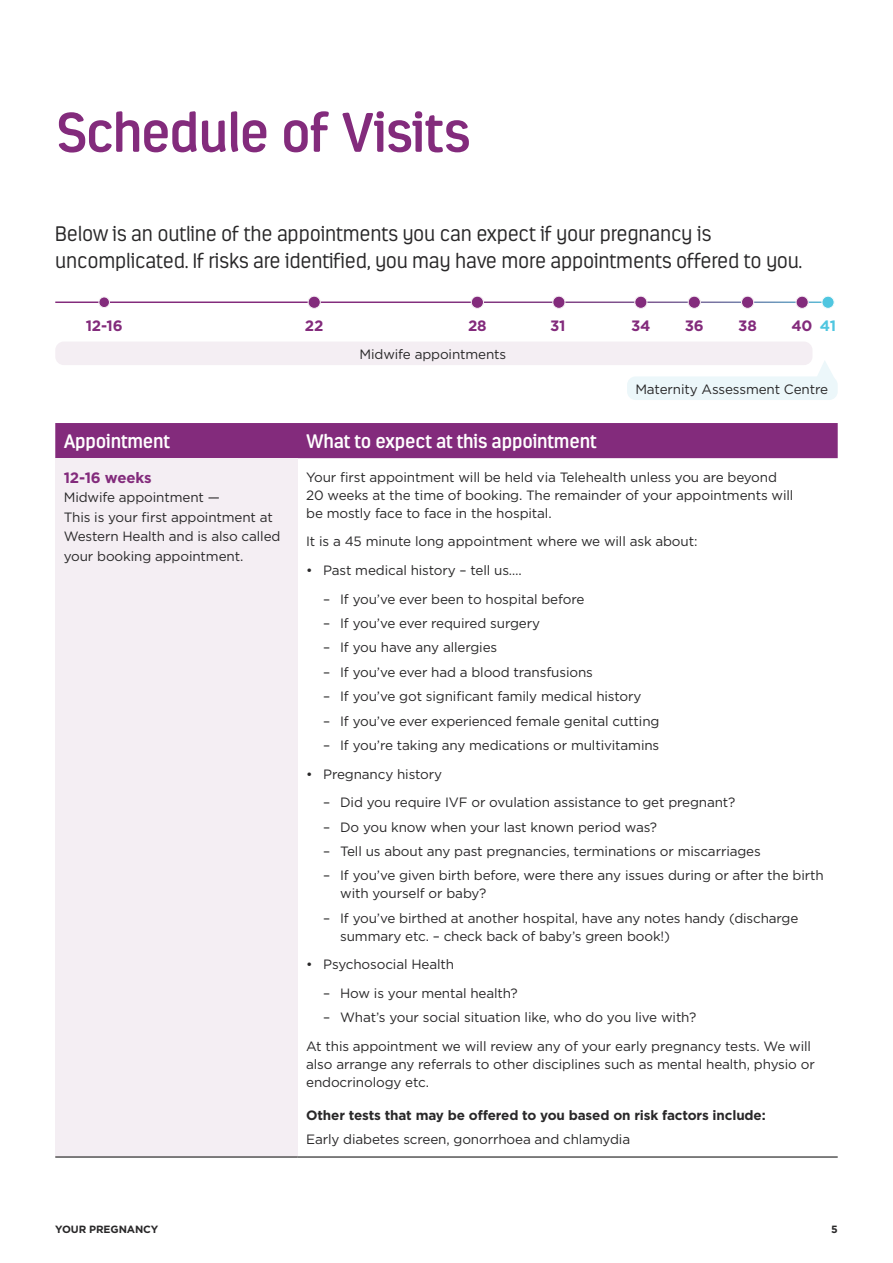
<style>
.page{position:relative;width:893px;height:1263px;background:#fff}
.page>*{position:absolute;margin:0;border:0;box-sizing:border-box;transform-origin:0 0}
.t1{font:600 55.5px "Estandar Rounded";letter-spacing:-.01em;color:#832b7c}
.t2{font:300 21px/27px "Estandar Rounded";letter-spacing:-.01em;color:#292829}
.t3{font:600 19.5px "Estandar Rounded";letter-spacing:-.01em;color:#fff}
.t4{font:700 15px "Gotham";letter-spacing:-.01em;color:#832b7c}
.t5{font:13.5px/18px "Gotham";letter-spacing:-.01em;color:#292829}
.t6{font:700 13.5px "Gotham";letter-spacing:-.01em;color:#292829}
.t7{font:700 10.5px "Gotham";letter-spacing:-.01em;color:#292829}
.s1{color:#4fc6e0}
</style>
<div class="page">
<div style="left:55px;top:423px;width:783px;height:35px;background:#832b7c"></div>
<div style="left:55px;top:458px;width:243px;height:699px;background:#f4eef3"></div>
<hr style="left:55px;top:1157px;width:243px;height:1px;background:#000">
<hr style="left:298px;top:1157px;width:540px;height:1px;background:#000">
<div style="left:99px;top:297px;width:10px;height:11px;background:#832b7c;border-radius:50%"></div>
<div style="left:98px;top:296px;width:12px;height:12px;border:1px solid #f4eef3;border-radius:50%"></div>
<div style="left:308px;top:296px;width:12px;height:12px;background:#832b7c;border-radius:50%"></div>
<div style="left:308px;top:296px;width:13px;height:13px;border:1px solid #f4eef3;border-radius:50%"></div>
<div style="left:471px;top:296px;width:12px;height:12px;background:#832b7c;border-radius:50%"></div>
<div style="left:471px;top:296px;width:13px;height:13px;border:1px solid #f4eef3;border-radius:50%"></div>
<div style="left:553px;top:296px;width:12px;height:12px;background:#832b7c;border-radius:50%"></div>
<div style="left:552px;top:296px;width:13px;height:13px;border:1px solid #f4eef3;border-radius:50%"></div>
<div style="left:688px;top:296px;width:12px;height:12px;background:#832b7c;border-radius:50%"></div>
<div style="left:688px;top:296px;width:13px;height:13px;border:1px solid #f4eef3;border-radius:50%"></div>
<div style="left:741px;top:296px;width:13px;height:12px;background:#832b7c;border-radius:50%"></div>
<div style="left:741px;top:296px;width:13px;height:13px;border:1px solid #f4eef3;border-radius:50%"></div>
<div style="left:635px;top:296px;width:12px;height:12px;background:#832b7c;border-radius:50%"></div>
<div style="left:634px;top:296px;width:13px;height:13px;border:1px solid #f4eef3;border-radius:50%"></div>
<div style="left:796px;top:296px;width:12px;height:12px;background:#832b7c;border-radius:50%"></div>
<div style="left:795px;top:296px;width:14px;height:13px;border:1px solid #f4eef3;border-radius:50%"></div>
<div style="left:822px;top:296px;width:12px;height:12px;background:#4fc6e0;border-radius:50%"></div>
<div style="left:821px;top:296px;width:14px;height:13px;border:1px solid #f4fbfc;border-radius:50%"></div>
<div style="left:627px;top:376px;width:211px;height:24px;background:#ecf7fa;border-radius:9px"></div>
<svg style="left:817px;top:361px;width:17px;height:16px"></svg>
<div style="left:55px;top:341px;width:757px;height:24px;background:#f4eef3;border-radius:9px"></div>
<h1 class="t1" style="left:55px;top:100px;width:416px">Schedule of Visits</h1>
<h2 class="t2" style="left:55px;top:220px;width:749px">Below is an outline of the appointments you can expect if your pregnancy is uncomplicated. If risks are identified, you may have more appointments offered to you.</h2>
<p class="t4" style="left:86px;top:315px;width:39px">12-16</p>
<p class="t4" style="left:305px;top:315px;width:20px">22</p>
<p class="t4" style="left:468px;top:315px;width:20px">28</p>
<p class="t4" style="left:550px;top:315px;width:17px">31</p>
<p class="t4" style="left:631px;top:315px;width:21px">34</p>
<p class="t4" style="left:685px;top:315px;width:21px">36</p>
<p class="t4" style="left:738px;top:315px;width:20px">38</p>
<p class="t4" style="left:791px;top:315px;width:46px">40 <span class="s1">41</span></p>
<p class="t5" style="left:359px;top:345px;width:148px">Midwife appointments</p>
<p class="t5" style="left:635px;top:380px;width:194px">Maternity Assessment Centre</p>
<h3 class="t3" style="left:64px;top:429px;width:108px">Appointment</h3>
<h3 class="t3" style="left:306px;top:429px;width:292px">What to expect at this appointment</h3>
<p class="t4" style="left:64px;top:468px;width:89px">12-16 weeks</p>
<p class="t5" style="left:64px;top:488px;width:218px;line-height:19.5px">Midwife appointment —<br>This is your first appointment at<br>Western Health and is also called your booking appointment.</p>
<p class="t5" style="left:306px;top:468px;width:489px">Your first appointment will be held via Telehealth unless you are beyond<br>20 weeks at the time of booking. The remainder of your appointments will be mostly face to face in the hospital.</p>
<p class="t5" style="left:306px;top:532px;width:393px">It is a 45 minute long appointment where we will ask about:</p>
<p class="t5" style="left:306px;top:561px;width:217px">• Past medical history – tell us….</p>
<p class="t5" style="left:323px;top:589px;width:263px">– If you’ve ever been to hospital before</p>
<p class="t5" style="left:323px;top:614px;width:218px">– If you’ve ever required surgery</p>
<p class="t5" style="left:323px;top:638px;width:176px">– If you have any allergies</p>
<p class="t5" style="left:323px;top:663px;width:271px">– If you’ve ever had a blood transfusions</p>
<p class="t5" style="left:323px;top:687px;width:320px">– If you’ve got significant family medical history</p>
<p class="t5" style="left:323px;top:711px;width:338px">– If you’ve ever experienced female genital cutting</p>
<p class="t5" style="left:323px;top:736px;width:338px">– If you’re taking any medications or multivitamins</p>
<p class="t5" style="left:306px;top:764px;width:137px">• Pregnancy history</p>
<p class="t5" style="left:323px;top:793px;width:414px">– Did you require IVF or ovulation assistance to get pregnant?</p>
<p class="t5" style="left:323px;top:817px;width:335px">– Do you know when your last known period was?</p>
<p class="t5" style="left:323px;top:842px;width:439px">– Tell us about any past pregnancies, terminations or miscarriages</p>
<p class="t5" style="left:340px;top:866px;width:485px;text-indent:-17px">– If you’ve given birth before, were there any issues during or after the birth with yourself or baby?</p>
<p class="t5" style="left:340px;top:909px;width:460px;text-indent:-17px">– If you’ve birthed at another hospital, have any notes handy (discharge summary etc. – check back of baby’s green book!)</p>
<p class="t5" style="left:306px;top:955px;width:149px">• Psychosocial Health</p>
<p class="t5" style="left:323px;top:984px;width:196px">– How is your mental health?</p>
<p class="t5" style="left:306px;top:1003px;width:506px;line-height:28.7px;text-indent:17px">– What’s your social situation like, who do you live with?<br>At this appointment we will review any of your early pregnancy tests. We will</p>
<p class="t5" style="left:306px;top:1055px;width:510px">also arrange any referrals to other disciplines such as mental health, physio or endocrinology etc.</p>
<p class="t6" style="left:306px;top:1106px;width:461px">Other tests that may be offered to you based on risk factors include:</p>
<p class="t5" style="left:306px;top:1130px;width:325px">Early diabetes screen, gonorrhoea and chlamydia</p>
<p class="t7" style="left:55px;top:1222px;width:105px">YOUR PREGNANCY</p>
<p class="t7" style="left:831px;top:1222px;width:8px">5</p>
</div>
